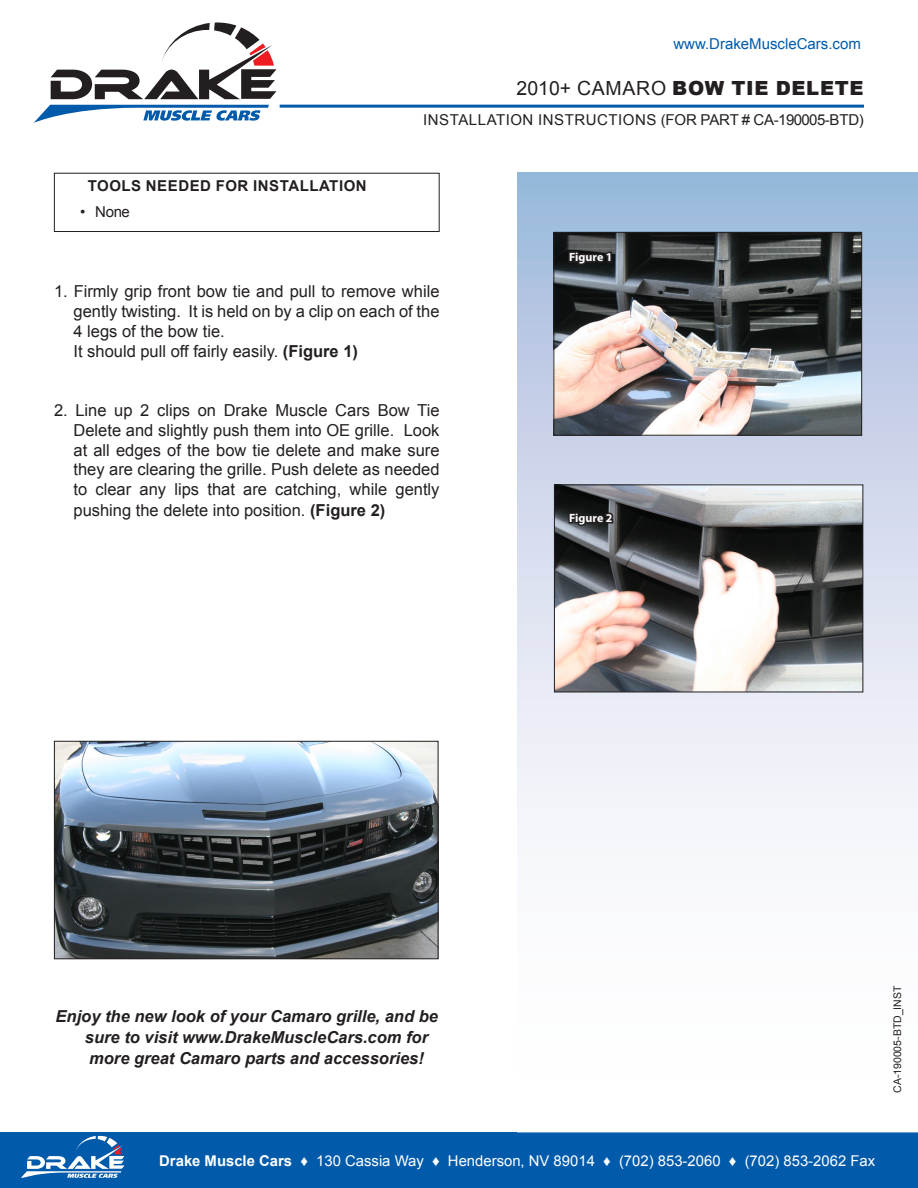
<style>
.page{position:relative;width:918px;height:1188px;background:#fff}
.page>*{position:absolute;margin:0;border:0;box-sizing:border-box;transform-origin:0 0}
.t1{font:900 19.5px "Arial";letter-spacing:.035em;color:#231f20}
.t2{font:16.5px/20.1px "Arial";color:#231f20;text-align:justify}
.t3{font:italic 700 16.5px/21px "Arial";color:#231f20}
.t4{font:15px "Arial";letter-spacing:.035em;color:#231f20}
.t5{font:700 15px "Arial";letter-spacing:.035em;color:#231f20}
.t6{font:15px "Arial";color:#015aaa}
.t7{font:14.85px "Arial";color:#fff}
.t8{font:700 12px "Myriad Pro";color:#fff}
.t9{font:10.5px "Arial";color:#231f20}
.s1{font-weight:400}
.s2{font-weight:700}
</style>
<div class="page">
<hr style="left:280px;top:105px;width:584px;height:3px;background:#015aaa">
<svg style="left:34px;top:105px;width:235px;height:18px"></svg>
<svg style="left:51px;top:23px;width:226px;height:76px"></svg>
<div style="left:1px;top:1132px;width:917px;height:56px;background:#015aaa"></div>
<svg style="left:21px;top:1136px;width:104px;height:42px"></svg>
<div style="left:275px;top:58px;width:14px;height:9px;background:#fff"></div>
<div style="left:54px;top:173px;width:386px;height:59px;border:1px solid #231f20"></div>
<svg style="left:517px;top:173px;width:401px;height:655px"></svg>
<img style="left:555px;top:234px;width:305px;height:200px">
<div style="left:553px;top:232px;width:309px;height:204px;border:1px solid #231f20"></div>
<svg style="left:567px;top:201px;width:46px;height:73px;background:#606d7c"></svg>
<img style="left:56px;top:743px;width:380px;height:214px">
<div style="left:54px;top:741px;width:384px;height:218px;border:1px solid #231f20"></div>
<img style="left:556px;top:486px;width:305px;height:204px">
<div style="left:554px;top:484px;width:309px;height:208px;border:1px solid #231f20"></div>
<svg style="left:567px;top:461px;width:48px;height:74px;background:#6d7179"></svg>
<p class="t6" style="left:673px;top:34px;width:189px">www.DrakeMuscleCars.com</p>
<p class="t5" style="left:88px;top:175px;width:280px">TOOLS NEEDED FOR INSTALLATION</p>
<p class="t4" style="left:80px;top:201px;width:51px">• None</p>
<p class="t1" style="left:517px;top:74px;width:348px"><span class="s1">2010+ CAMARO</span> BOW TIE DELETE</p>
<p class="t4" style="left:423px;top:110px;width:442px">INSTALLATION INSTRUCTIONS (FOR PART # CA-190005-BTD)</p>
<p class="t8" style="left:569px;top:249px;width:45px">Figure 1</p>
<p class="t2" style="left:74px;top:281px;width:368px;text-indent:-20px">1. Firmly grip front bow tie and pull to remove while gently twisting. It is held on by a clip on each of the 4 legs of the bow tie.</p>
<p class="t2" style="left:74px;top:341px;width:286px">It should pull off fairly easily. <span class="s2">(Figure 1)</span></p>
<p class="t2" style="left:74px;top:400px;width:368px;text-indent:-20px">2. Line up 2 clips on Drake Muscle Cars Bow Tie Delete and slightly push them into OE grille. Look at all edges of the bow tie delete and make sure they are clearing the grille. Push delete as needed to clear any lips that are catching, while gently pushing the delete into position. <span class="s2">(Figure 2)</span></p>
<p class="t8" style="left:569px;top:510px;width:45px">Figure 2</p>
<p class="t3" style="left:85px;top:1006px;width:355px;text-indent:-29px">Enjoy the new look of your Camaro grille, and be sure to visit www.DrakeMuscleCars.com for more great Camaro parts and accessories!</p>
<p class="t9" style="left:890px;top:1093px;width:109px;rotate:-90deg">CA-190005-BTD_INST</p>
<p class="t7" style="left:159px;top:1151px;width:717px"><span class="s2">Drake Muscle Cars ♦</span> 130 Cassia Way ♦ Henderson, NV 89014 ♦ (702) 853-2060 ♦ (702) 853-2062 Fax</p>
</div>
